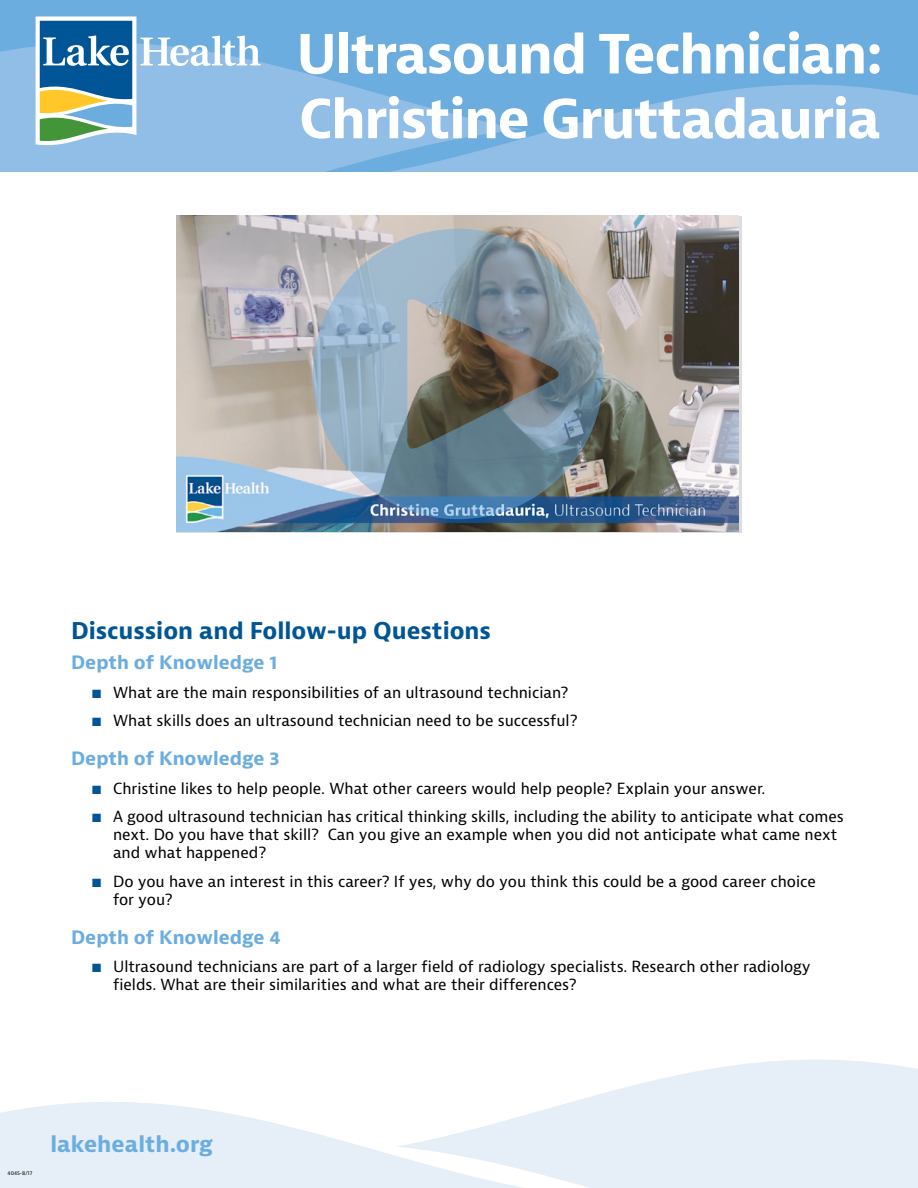
<style>
.page{position:relative;width:918px;height:1188px;background:#fff}
.page>*{position:absolute;margin:0;border:0;box-sizing:border-box;transform-origin:0 0}
.t1{font:700 52.5px/64.8px "Bernina Sans";letter-spacing:-.03em;color:#fff}
.t2{font:700 22.5px "Bernina Sans";color:#005596}
.t3{font:700 21.45px "Bernina Sans";color:#6caddf}
.t4{font:700 18px "Bernina Sans";color:#6caddf}
.t5{font:15px/18px "Bernina Sans";color:#000}
.t6{font:5.25px "Bernina Sans";color:#000}
.s1{color:#005596}
</style>
<div class="page">
<div style="left:0;top:0;width:918px;height:172px;background:#6caddf"></div>
<svg style="left:522px;top:84px;width:396px;height:88px;fill:#90bee6"></svg>
<svg style="left:0;top:23px;width:522px;height:149px;fill:#90bee6"></svg>
<svg style="left:0;top:1102px;width:397px;height:86px;fill:#e6eef8"></svg>
<svg style="left:397px;top:1059px;width:521px;height:129px;fill:#e6eef8"></svg>
<svg style="left:36px;top:16px;width:225px;height:131px"></svg>
<img style="left:176px;top:216px;width:562px;height:315px">
<img style="left:313px;top:229px;width:290px;height:290px">
<h1 class="t1" style="left:296px;top:23px;width:589px">Ultrasound Technician:<br>Christine Gruttadauria</h1>
<h2 class="t2" style="left:71px;top:616px;width:422px">Discussion and Follow-up Questions</h2>
<p class="t4" style="left:71px;top:651px;width:208px">Depth of Knowledge 1</p>
<p class="t5" style="left:92px;top:683px;width:478px"><span class="s1">■</span> What are the main responsibilities of an ultrasound technician?</p>
<p class="t5" style="left:92px;top:712px;width:487px"><span class="s1">■</span> What skills does an ultrasound technician need to be successful?</p>
<p class="t4" style="left:71px;top:747px;width:210px">Depth of Knowledge 3</p>
<p class="t5" style="left:92px;top:779px;width:675px"><span class="s1">■</span> Christine likes to help people. What other careers would help people? Explain your answer.</p>
<p class="t5" style="left:113px;top:808px;width:732px;text-indent:-21px"><span class="s1">■</span> A good ultrasound technician has critical thinking skills, including the ability to anticipate what comes next. Do you have that skill? Can you give an example when you did not anticipate what came next and what happened?</p>
<p class="t5" style="left:113px;top:872px;width:704px;text-indent:-21px"><span class="s1">■</span> Do you have an interest in this career? If yes, why do you think this could be a good career choice for you?</p>
<p class="t4" style="left:71px;top:925px;width:211px">Depth of Knowledge 4</p>
<p class="t5" style="left:113px;top:958px;width:699px;text-indent:-21px"><span class="s1">■</span> Ultrasound technicians are part of a larger field of radiology specialists. Research other radiology fields. What are their similarities and what are their differences?</p>
<p class="t6" style="left:8px;top:1170px;width:26px">4045-8/17</p>
<h3 class="t3" style="left:50px;top:1130px;width:164px">lakehealth.org</h3>
</div>
